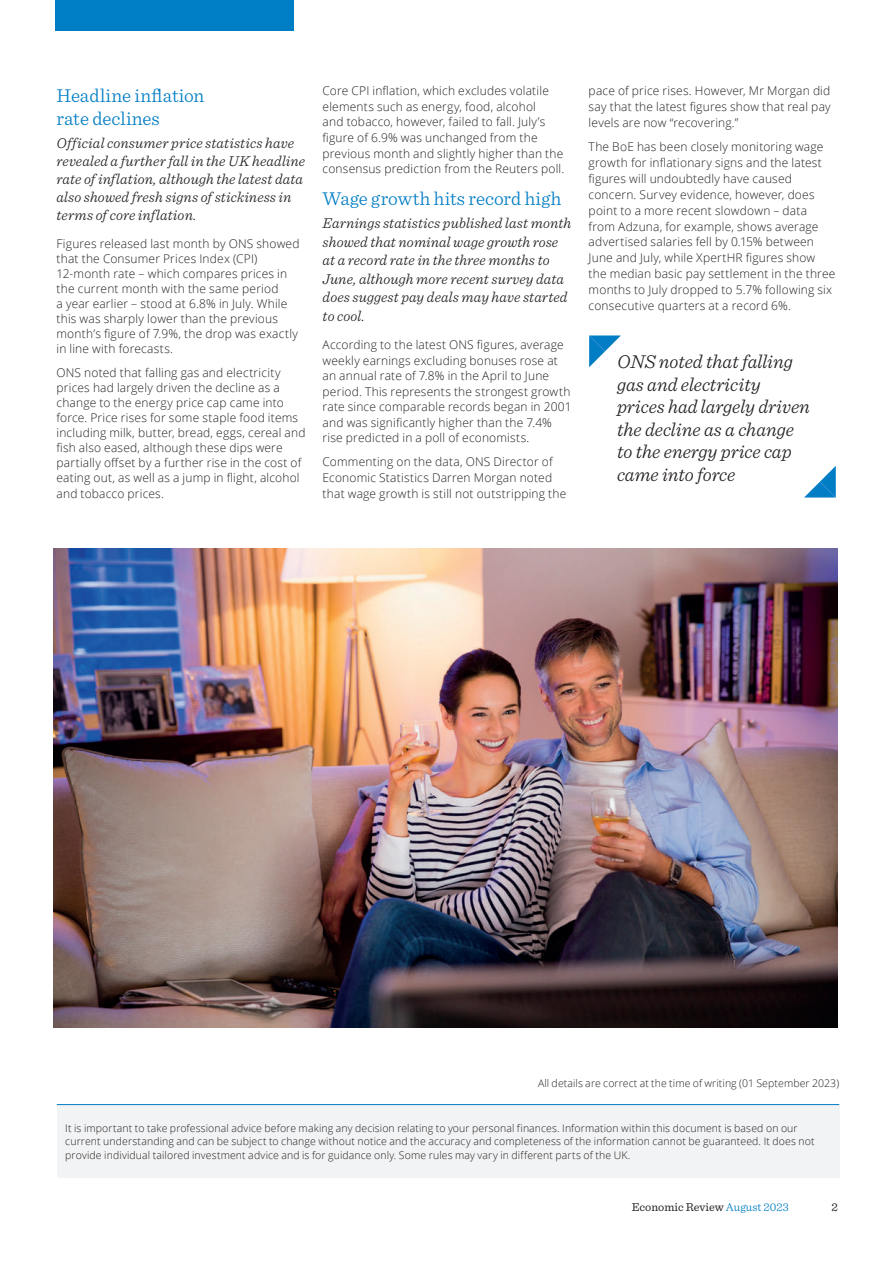
<style>
.page{position:relative;width:893px;height:1263px;background:#fff}
.page>*{position:absolute;margin:0;border:0;box-sizing:border-box;transform-origin:0 0}
.t1{font:italic 300 19.5px/22.5px "Sentinel";color:#231f20}
.t2{font:300 19.5px/23.5px "Sentinel";color:#007dc5}
.t3{font:italic 300 15px/18.6px "Sentinel";letter-spacing:.005em;color:#231f20}
.t4{font:300 12px/15.1px "Open Sans";letter-spacing:.015em;color:#231f20}
.t5{font:12px "Sentinel";color:#231f20}
.t6{font:300 10.5px/13.5px "Open Sans";letter-spacing:.01em;color:#231f20}
.s1{font-weight:300;color:#007dc5}
</style>
<div class="page">
<div style="left:55px;top:0;width:238px;height:31px;background:#007ec5"></div>
<div style="left:57px;top:1104px;width:782px;height:74px;background:#f2f3f4"></div>
<hr style="left:57px;top:1104px;width:782px;height:1px;background:#007dc5">
<svg style="left:804px;top:466px;width:32px;height:31px"></svg>
<svg style="left:589px;top:335px;width:32px;height:32px"></svg>
<img style="left:53px;top:549px;width:785px;height:479px">
<h1 class="t2" style="left:57px;top:82px;width:149px">Headline inflation rate declines</h1>
<p class="t3" style="left:57px;top:132px;width:250px;line-height:18.1px">Official consumer price statistics have revealed a further fall in the UK headline rate of inflation, although the latest data also showed fresh signs of stickiness in terms of core inflation.</p>
<p class="t4" style="left:57px;top:235px;width:244px">Figures released last month by ONS showed that the Consumer Prices Index (CPI)<br>12-month rate – which compares prices in the current month with the same period<br>a year earlier – stood at 6.8% in July. While this was sharply lower than the previous month’s figure of 7.9%, the drop was exactly in line with forecasts.</p>
<p class="t4" style="left:57px;top:365px;width:250px">ONS noted that falling gas and electricity prices had largely driven the decline as a change to the energy price cap came into force. Price rises for some staple food items including milk, butter, bread, eggs, cereal and fish also eased, although these dips were partially offset by a further rise in the cost of eating out, as well as a jump in flight, alcohol and tobacco prices.</p>
<p class="t4" style="left:323px;top:83px;width:243px;line-height:15.6px">Core CPI inflation, which excludes volatile elements such as energy, food, alcohol<br>and tobacco, however, failed to fall. July’s figure of 6.9% was unchanged from the previous month and slightly higher than the consensus prediction from the Reuters poll.</p>
<h1 class="t2" style="left:323px;top:186px;width:240px">Wage growth hits record high</h1>
<p class="t3" style="left:323px;top:213px;width:250px">Earnings statistics published last month showed that nominal wage growth rose at a record rate in the three months to June, although more recent survey data does suggest pay deals may have started to cool.</p>
<p class="t4" style="left:323px;top:337px;width:251px;line-height:15.6px">According to the latest ONS figures, average weekly earnings excluding bonuses rose at an annual rate of 7.8% in the April to June period. This represents the strongest growth rate since comparable records began in 2001 and was significantly higher than the 7.4% rise predicted in a poll of economists.</p>
<p class="t4" style="left:323px;top:454px;width:245px;line-height:15.6px">Commenting on the data, ONS Director of<br>Economic Statistics Darren Morgan noted that wage growth is still not outstripping the</p>
<p class="t4" style="left:589px;top:83px;width:244px;line-height:15.9px;text-align:justify">pace of price rises. However, Mr Morgan did say that the latest figures show that real pay levels are now “recovering.”</p>
<p class="t4" style="left:589px;top:139px;width:248px;line-height:15.9px">The BoE has been closely monitoring wage growth for inflationary signs and the latest figures will undoubtedly have caused concern. Survey evidence, however, does point to a more recent slowdown – data from Adzuna, for example, shows average advertised salaries fell by 0.15% between June and July, while XpertHR figures show the median basic pay settlement in the three months to July dropped to 5.7% following six consecutive quarters at a record 6%.</p>
<h1 class="t1" style="left:617px;top:349px;width:194px">ONS noted that falling gas and electricity prices had largely driven the decline as a change to the energy price cap came into force</h1>
<p class="t6" style="left:538px;top:1076px;width:303px">All details are correct at the time of writing (01 September 2023)</p>
<p class="t6" style="left:65px;top:1121px;width:751px">It is important to take professional advice before making any decision relating to your personal finances. Information within this document is based on our current understanding and can be subject to change without notice and the accuracy and completeness of the information cannot be guaranteed. It does not provide individual tailored investment advice and is for guidance only. Some rules may vary in different parts of the UK.</p>
<p class="t5" style="left:632px;top:1198px;width:159px">Economic Review <span class="s1">August 2023</span></p>
<p class="t5" style="left:831px;top:1198px;width:8px">2</p>
</div>
